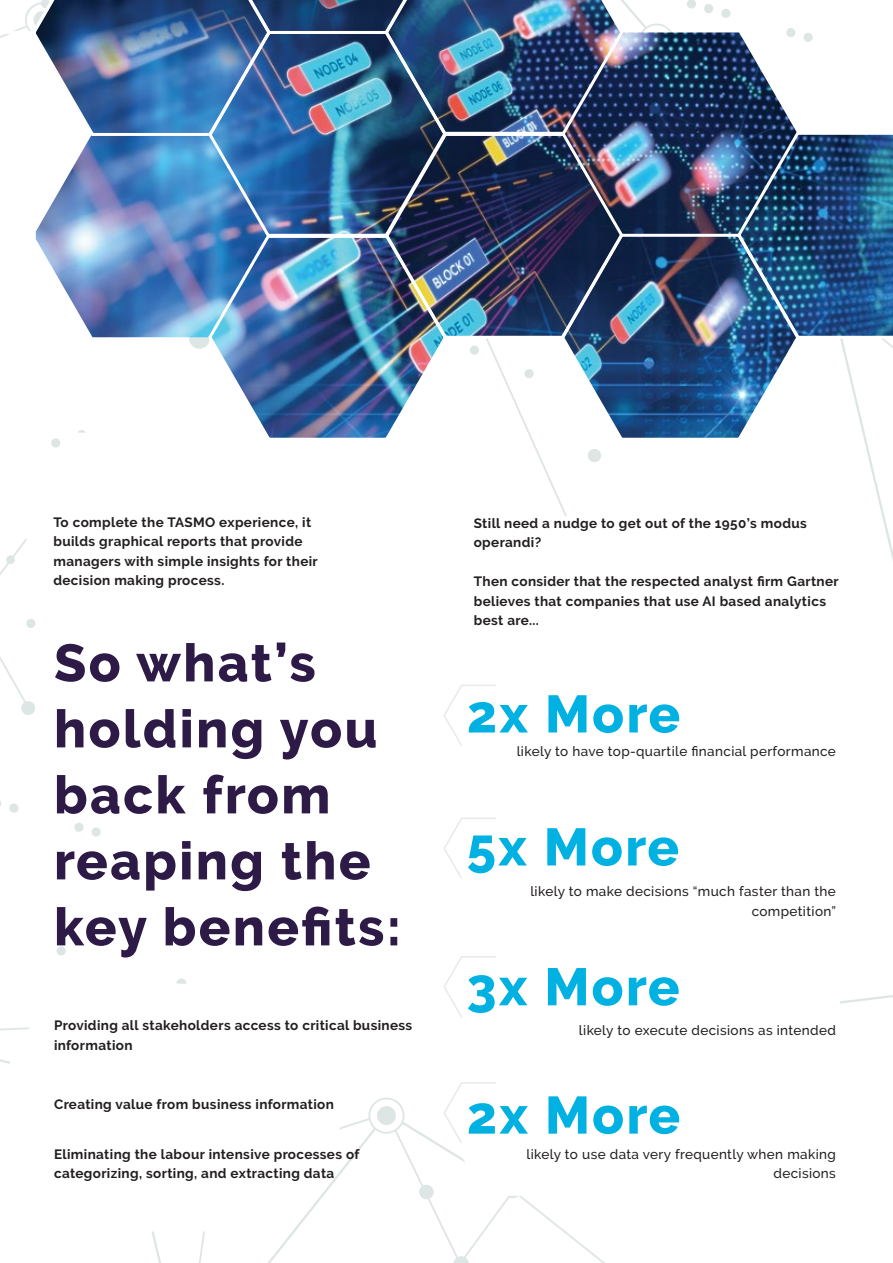
<style>
.page{position:relative;width:893px;height:1263px;background:#fff}
.page>*{position:absolute;margin:0;border:0;box-sizing:border-box;transform-origin:0 0}
.t1{font:800 52.5px/66px "Raleway";letter-spacing:.045em;color:#2d1a46}
.t2{font:800 52.5px "Raleway";letter-spacing:.04em;color:#00b1e2}
.t3{font:700 13.5px/19.5px "Raleway";letter-spacing:.025em;color:#231f20}
.t4{font:500 13.5px/19.5px "Raleway";letter-spacing:.025em;color:#231f20;text-align:right}
</style>
<div class="page">
<svg style="left:9px;top:803px;width:10px;height:10px"></svg>
<svg style="left:419px;top:1189px;width:13px;height:11px"></svg>
<svg style="left:74px;top:823px;width:10px;height:9px"></svg>
<svg style="left:91px;top:827px;width:10px;height:10px"></svg>
<svg style="left:56px;top:946px;width:10px;height:10px"></svg>
<svg style="left:176px;top:978px;width:11px;height:6px"></svg>
<svg style="left:588px;top:449px;width:13px;height:13px"></svg>
<svg style="left:420px;top:1132px;width:45px;height:64px"></svg>
<img style="left:36px;top:0;width:857px;height:439px">
<img style="left:735px;top:130px;width:158px;height:211px">
<img style="left:449px;top:139px;width:176px;height:202px">
<img style="left:559px;top:232px;width:242px;height:207px">
<img style="left:206px;top:240px;width:243px;height:199px">
<img style="left:206px;top:139px;width:243px;height:101px">
<img style="left:0;top:0;width:625px;height:139px">
<svg style="left:443px;top:685px;width:53px;height:61px"></svg>
<svg style="left:443px;top:818px;width:53px;height:61px"></svg>
<svg style="left:444px;top:956px;width:52px;height:61px"></svg>
<svg style="left:443px;top:1082px;width:53px;height:61px"></svg>
<p class="t3" style="left:53px;top:512px;width:266px">To complete the TASMO experience, it builds graphical reports that provide managers with simple insights for their decision making process.</p>
<p class="t3" style="left:474px;top:513px;width:335px">Still need a nudge to get out of the 1950’s modus operandi?</p>
<p class="t3" style="left:474px;top:572px;width:366px">Then consider that the respected analyst firm Gartner believes that companies that use AI based analytics best are...</p>
<h1 class="t1" style="left:54px;top:630px;width:348px">So what’s holding you back from reaping the key benefits:</h1>
<p class="t3" style="left:54px;top:1015px;width:360px">Providing all stakeholders access to critical business information</p>
<p class="t3" style="left:54px;top:1094px;width:281px">Creating value from business information</p>
<p class="t3" style="left:54px;top:1144px;width:307px">Eliminating the labour intensive processes of categorizing, sorting, and extracting data</p>
<h1 class="t2" style="left:467px;top:684px;width:215px">2x More</h1>
<p class="t4" style="left:517px;top:741px;width:321px">likely to have top-quartile financial performance</p>
<h1 class="t2" style="left:467px;top:817px;width:214px">5x More</h1>
<p class="t4" style="left:530px;top:882px;width:307px">likely to make decisions “much faster than the competition”</p>
<h1 class="t2" style="left:467px;top:957px;width:214px">3x More</h1>
<p class="t4" style="left:579px;top:1020px;width:258px">likely to execute decisions as intended</p>
<h1 class="t2" style="left:467px;top:1085px;width:215px">2x More</h1>
<p class="t4" style="left:526px;top:1144px;width:311px">likely to use data very frequently when making decisions</p>
</div>
